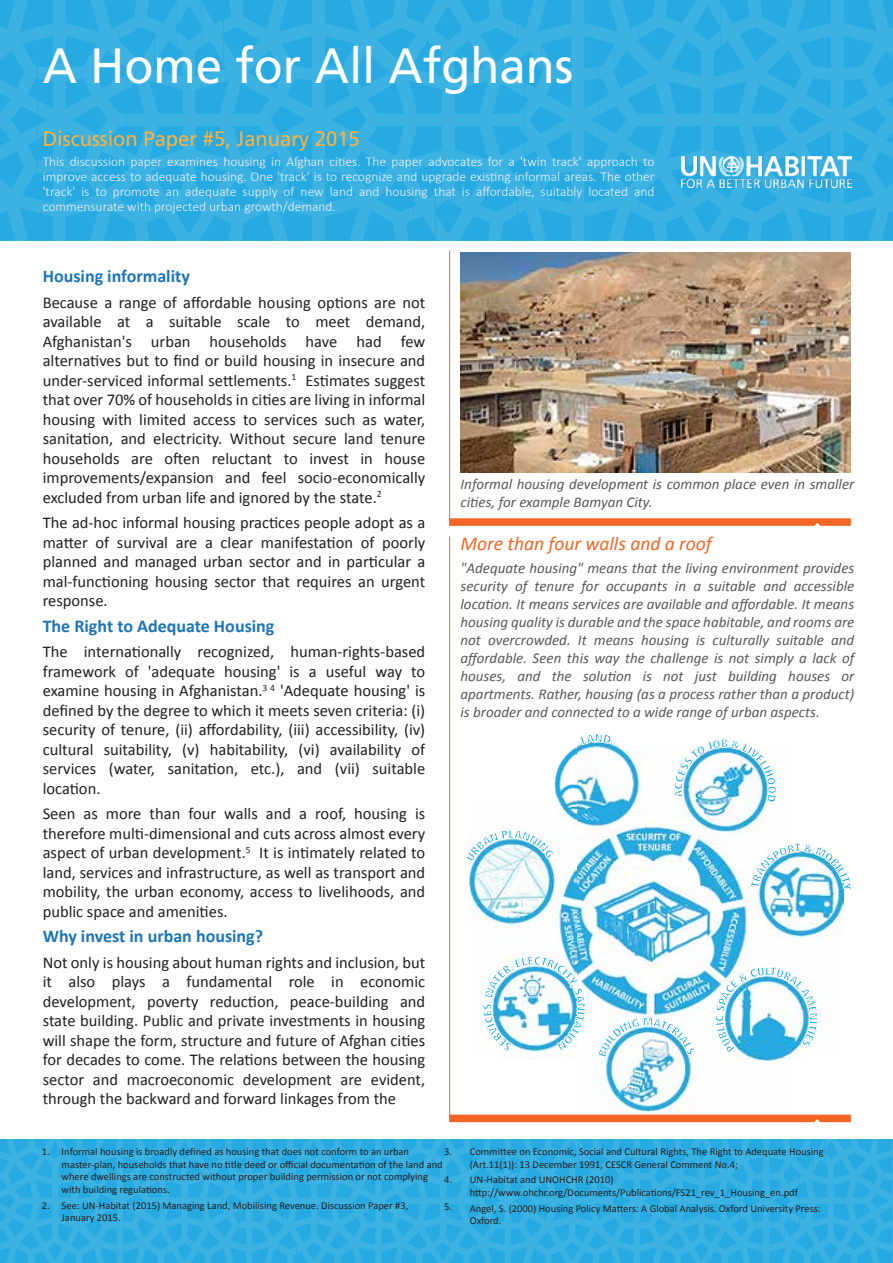
<style>
.page{position:relative;width:893px;height:1263px;background:#fff}
.page>*{position:absolute;margin:0;border:0;box-sizing:border-box;transform-origin:0 0}
.t1{font:49.5px "Frutiger LT Std";color:#fff;scale:.96 1}
.t2{font:21px "Frutiger LT Std";color:#fbb040;scale:.96 1}
.t3{font:italic 19.5px "Calibri";color:#f26522}
.t4{font:700 18px "Calibri";color:#1c75bc}
.t5{font:16.5px/19.5px "Calibri";color:#231f20;text-align:justify}
.t6{font:italic 15px/18px "Calibri";color:#58595b;text-align:justify}
.t7{font:300 13.5px/15px "Calibri";color:#f1f1f2;text-align:justify}
.t8{font:900 condensed 11.7px "Frutiger LT Std";color:#27aae1}
.t9{font:10.5px/12.6px "Calibri";color:#231f20}
</style>
<div class="page">
<img style="left:576px;top:743px;width:213px;height:369px">
<img style="left:469px;top:796px;width:107px;height:263px">
<img style="left:789px;top:891px;width:54px;height:168px">
<img style="left:555px;top:747px;width:21px;height:49px">
<svg style="left:0;top:1140px;width:893px;height:123px;background:#32aee2"></svg>
<svg style="left:0;top:1px;width:893px;height:240px;background:#32aee2"></svg>
<img style="left:681px;top:157px;width:170px;height:30px">
<div style="left:450px;top:518px;width:401px;height:8px;background:#f26522"></div>
<hr style="left:449px;top:250px;width:1px;height:276px;background:#f26522">
<svg style="left:810px;top:523px;width:14px;height:3px"></svg>
<div style="left:450px;top:1115px;width:401px;height:7px;background:#f26522"></div>
<hr style="left:449px;top:537px;width:1px;height:585px;background:#f26522">
<svg style="left:810px;top:1119px;width:14px;height:4px"></svg>
<img style="left:460px;top:252px;width:390px;height:220px">
<svg style="left:750px;top:839px;width:94px;height:52px"></svg>
<svg style="left:715px;top:966px;width:103px;height:88px"></svg>
<img style="left:597px;top:947px;width:99px;height:111px">
<svg style="left:482px;top:955px;width:104px;height:97px"></svg>
<svg style="left:468px;top:782px;width:87px;height:100px"></svg>
<svg style="left:579px;top:742px;width:33px;height:42px"></svg>
<img style="left:673px;top:743px;width:104px;height:60px">
<h1 class="t1" style="left:43px;top:37px;width:554px">A Home for All Afghans</h1>
<p class="t2" style="left:43px;top:127px;width:332px">Discussion Paper #5, January 2015</p>
<p class="t7" style="left:43px;top:154px;width:613px">This discussion paper examines housing in Afghan cities. The paper advocates for a 'twin track' approach to improve access to adequate housing. One 'track' is to recognize and upgrade existing informal areas. The other 'track' is to promote an adequate supply of new land and housing that is affordable, suitably located and commensurate with projected urban growth/demand.</p>
<p class="t4" style="left:43px;top:265px;width:149px">Housing informality</p>
<p class="t5" style="left:43px;top:293px;width:384px">Because a range of affordable housing options are not available at a suitable scale to meet demand, Afghanistan's urban households have had few alternatives but to find or build housing in insecure and under-serviced informal settlements.<sup>1</sup> Estimates suggest that over 70% of households in cities are living in informal housing with limited access to services such as water, sanitation, and electricity. Without secure land tenure households are often reluctant to invest in house improvements/expansion and feel socio-economically excluded from urban life and ignored by the state.<sup>2</sup></p>
<p class="t5" style="left:43px;top:513px;width:384px">The ad-hoc informal housing practices people adopt as a matter of survival are a clear manifestation of poorly planned and managed urban sector and in particular a mal-functioning housing sector that requires an urgent response.</p>
<p class="t4" style="left:43px;top:614px;width:233px">The Right to Adequate Housing</p>
<p class="t5" style="left:43px;top:642px;width:384px">The internationally recognized, human-rights-based framework of 'adequate housing' is a useful way to examine housing in Afghanistan.<sup>3</sup> <sup>4</sup> 'Adequate housing' is defined by the degree to which it meets seven criteria: (i) security of tenure, (ii) affordability, (iii) accessibility, (iv) cultural suitability, (v) habitability, (vi) availability of services (water, sanitation, etc.), and (vii) suitable location.</p>
<p class="t5" style="left:43px;top:804px;width:384px">Seen as more than four walls and a roof, housing is therefore multi-dimensional and cuts across almost every aspect of urban development.<sup>5</sup> It is intimately related to land, services and infrastructure, as well as transport and mobility, the urban economy, access to livelihoods, and public space and amenities.</p>
<p class="t4" style="left:43px;top:925px;width:222px">Why invest in urban housing?</p>
<p class="t5" style="left:43px;top:953px;width:384px">Not only is housing about human rights and inclusion, but it also plays a fundamental role in economic development, poverty reduction, peace-building and state building. Public and private investments in housing will shape the form, structure and future of Afghan cities for decades to come. The relations between the housing sector and macroeconomic development are evident, through the backward and forward linkages from the</p>
<p class="t6" style="left:460px;top:474px;width:395px">Informal housing development is common place even in smaller cities, for example Bamyan City.</p>
<p class="t3" style="left:460px;top:530px;width:253px">More than four walls and a roof</p>
<p class="t6" style="left:460px;top:558px;width:395px">"Adequate housing" means that the living environment provides security of tenure for occupants in a suitable and accessible location. It means services are available and affordable. It means housing quality is durable and the space habitable, and rooms are not overcrowded. It means housing is culturally suitable and affordable. Seen this way the challenge is not simply a lack of houses, and the solution is not just building houses or apartments. Rather, housing (as a process rather than a product) is broader and connected to a wide range of urban aspects.</p>
<p class="t8" style="left:508px;top:827px;width:7px">L</p>
<p class="t8" style="left:712px;top:1022px;width:8px;rotate:-90deg">C</p>
<p class="t9" style="left:42px;top:1145px;width:9px">1.</p>
<p class="t9" style="left:42px;top:1199px;width:9px">2.</p>
<p class="t9" style="left:62px;top:1145px;width:383px">Informal housing is broadly defined as housing that does not conform to an urban master-plan, households that have no title deed or official documentation of the land and where dwellings are constructed without proper building permission or not complying with building regulations.</p>
<p class="t9" style="left:62px;top:1199px;width:348px">See: UN-Habitat (2015) Managing Land, Mobilising Revenue. Discussion Paper #3,<br>January 2015.</p>
<p class="t9" style="left:444px;top:1145px;width:9px">3.</p>
<p class="t9" style="left:444px;top:1173px;width:9px">4.</p>
<p class="t9" style="left:444px;top:1201px;width:9px">5.</p>
<p class="t9" style="left:470px;top:1145px;width:355px">Committee on Economic, Social and Cultural Rights, The Right to Adequate Housing (Art.11(1)): 13 December 1991, CESCR General Comment No.4;</p>
<p class="t9" style="left:470px;top:1174px;width:330px">UN-Habitat and UNOHCHR (2010) http://www.ohchr.org/Documents/Publications/FS21_rev_1_Housing_en.pdf</p>
<p class="t9" style="left:470px;top:1202px;width:352px">Angel, S. (2000) Housing Policy Matters: A Global Analysis. Oxford University Press:<br>Oxford.</p>
</div>
